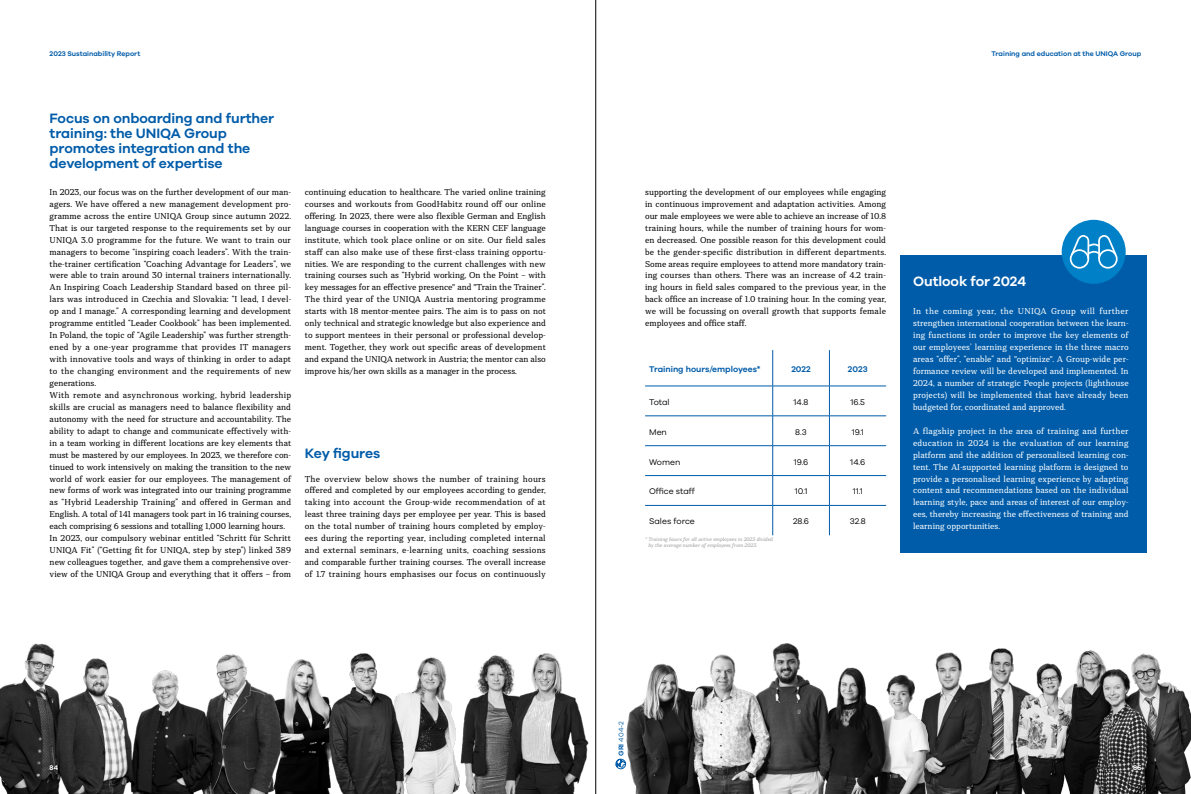
<style>
.page{position:relative;width:1191px;height:794px;background:#fff}
.page>*{position:absolute;margin:0;border:0;box-sizing:border-box;transform-origin:0 0}
.t1{font:600 14px/15px "UNIQA Galano";letter-spacing:-.005em;color:#005ca9}
.t2{font:600 14px "UNIQA Galano";letter-spacing:-.005em;color:#fff}
.t3{font:8.5px/11.9px "Rolleston Text";color:#000;text-align:justify}
.t4{font:8.5px/11.9px "Rolleston Text";letter-spacing:-.005em;color:#fff;text-align:justify}
.t5{font:8.5px "UNIQA Galano";color:#000}
.t6{font:600 8.5px "UNIQA Galano";color:#005ca9}
.t7{font:600 7px "UNIQA Galano";color:#005ca9}
.t8{font:7px "UNIQA Galano";color:#005ca9}
.t9{font:600 7px "UNIQA Galano";color:#fff}
.t10{font:italic 5px/6px "Rolleston Text";letter-spacing:-.005em;color:#9a9a9a}
.s1{font-weight:600}
</style>
<div class="page">
<img style="left:1043px;top:650px;width:148px;height:144px">
<img style="left:459px;top:655px;width:36px;height:139px">
<div style="left:900px;top:255px;width:246px;height:298px;background:#005ca9"></div>
<div style="left:1061px;top:220px;width:64px;height:64px;background:#0081c7;border-radius:50%"></div>
<div style="left:1069px;top:249px;width:20px;height:20px;border:2px solid #fff;border-radius:50%"></div>
<div style="left:1098px;top:249px;width:19px;height:20px;border:2px solid #fff;border-radius:50%"></div>
<svg style="left:1069px;top:235px;width:48px;height:25px"></svg>
<hr style="left:772px;top:350px;width:1px;height:36px;background:#005ca9">
<hr style="left:829px;top:350px;width:1px;height:36px;background:#005ca9">
<hr style="left:645px;top:386px;width:127px;height:1px;background:#005ca9">
<hr style="left:772px;top:386px;width:57px;height:1px;background:#005ca9">
<hr style="left:829px;top:386px;width:57px;height:1px;background:#005ca9">
<hr style="left:645px;top:415px;width:127px;height:1px;background:#005ca9">
<hr style="left:772px;top:415px;width:57px;height:1px;background:#005ca9">
<hr style="left:829px;top:415px;width:57px;height:1px;background:#005ca9">
<hr style="left:645px;top:445px;width:127px;height:1px;background:#005ca9">
<hr style="left:772px;top:445px;width:57px;height:1px;background:#005ca9">
<hr style="left:829px;top:445px;width:57px;height:1px;background:#005ca9">
<hr style="left:645px;top:475px;width:127px;height:1px;background:#005ca9">
<hr style="left:772px;top:475px;width:57px;height:1px;background:#005ca9">
<svg style="left:772px;top:386px;width:1px;height:119px"></svg>
<hr style="left:829px;top:475px;width:57px;height:1px;background:#005ca9">
<svg style="left:829px;top:386px;width:1px;height:119px"></svg>
<hr style="left:645px;top:505px;width:127px;height:1px;background:#005ca9">
<hr style="left:772px;top:505px;width:57px;height:1px;background:#005ca9">
<hr style="left:772px;top:505px;width:1px;height:30px;background:#005ca9">
<hr style="left:829px;top:505px;width:57px;height:1px;background:#005ca9">
<hr style="left:829px;top:505px;width:1px;height:30px;background:#005ca9">
<img style="left:0;top:643px;width:286px;height:151px">
<img style="left:286px;top:653px;width:171px;height:141px">
<img style="left:943px;top:648px;width:100px;height:146px">
<img style="left:495px;top:601px;width:102px;height:193px">
<img style="left:626px;top:643px;width:317px;height:151px">
<hr style="left:595px;top:0;width:1px;height:794px;background:#000">
<svg style="left:615px;top:758px;width:11px;height:12px"></svg>
<p class="t7" style="left:50px;top:50px;width:92px">2023 Sustainability Report</p>
<p class="t7" style="left:991px;top:50px;width:151px">Training and education at the UNIQA Group</p>
<h1 class="t1" style="left:50px;top:110px;width:226px">Focus on onboarding and further training: the UNIQA Group promotes integration and the development of expertise</h1>
<p class="t3" style="left:50px;top:186px;width:243px;text-align:left">In 2023, our focus was on the further development of our man&shy;agers. We have offered a new management development pro&shy;gramme across the entire UNIQA Group since autumn 2022.<br>That is our targeted response to the requirements set by our UNIQA 3.0 programme for the future. We want to train our managers to become “inspiring coach leaders”. With the train&shy;the-trainer certification “Coaching Advantage for Leaders”, we were able to train around 30 internal trainers internationally.<br>An Inspiring Coach Leadership Standard based on three pil&shy;lars was introduced in Czechia and Slovakia: “I lead, I devel&shy;op and I manage.” A corresponding learning and development programme entitled “Leader Cookbook” has been implemented.<br>In Poland, the topic of “Agile Leadership” was further strength&shy;ened by a one-year programme that provides IT managers with innovative tools and ways of thinking in order to adapt to the changing environment and the requirements of new generations.<br>With remote and asynchronous working, hybrid leadership skills are crucial as managers need to balance flexibility and autonomy with the need for structure and accountability. The ability to adapt to change and communicate effectively with&shy;in a team working in different locations are key elements that must be mastered by our employees. In 2023, we therefore con&shy;tinued to work intensively on making the transition to the new world of work easier for our employees. The management of new forms of work was integrated into our training programme as “Hybrid Leadership Training” and offered in German and English. A total of 141 managers took part in 16 training courses, each comprising 6 sessions and totalling 1,000 learning hours.<br>In 2023, our compulsory webinar entitled “Schritt für Schritt UNIQA Fit” (“Getting fit for UNIQA, step by step”) linked 389 new colleagues together, and gave them a comprehensive over&shy;view of the UNIQA Group and everything that it offers – from</p>
<p class="t3" style="left:305px;top:186px;width:243px">continuing education to healthcare. The varied online training courses and workouts from GoodHabitz round off our online offering. In 2023, there were also flexible German and English language courses in cooperation with the KERN CEF language institute, which took place online or on site. Our field sales staff can also make use of these first-class training opportu&shy;nities. We are responding to the current challenges with new training courses such as “Hybrid working, On the Point – with key messages for an effective presence" and "Train the Trainer”.<br>The third year of the UNIQA Austria mentoring programme starts with 18 mentor-mentee pairs. The aim is to pass on not only technical and strategic knowledge but also experience and to support mentees in their personal or professional develop&shy;ment. Together, they work out specific areas of development and expand the UNIQA network in Austria; the mentor can also improve his/her own skills as a manager in the process.</p>
<h1 class="t1" style="left:305px;top:445px;width:77px">Key figures</h1>
<p class="t3" style="left:305px;top:472px;width:243px">The overview below shows the number of training hours offered and completed by our employees according to gender, taking into account the Group-wide recommendation of at least three training days per employee per year. This is based on the total number of training hours completed by employ&shy;ees during the reporting year, including completed internal and external seminars, e-learning units, coaching sessions and comparable further training courses. The overall increase of 1.7 training hours emphasises our focus on continuously</p>
<p class="t3" style="left:645px;top:186px;width:243px">supporting the development of our employees while engaging in continuous improvement and adaptation activities. Among our male employees we were able to achieve an increase of 10.8 training hours, while the number of training hours for wom&shy;en decreased. One possible reason for this development could be the gender-specific distribution in different departments.<br>Some areas require employees to attend more mandatory train&shy;ing courses than others. There was an increase of 4.2 train&shy;ing hours in field sales compared to the previous year, in the back office an increase of 1.0 training hour. In the coming year, we will be focussing on overall growth that supports female employees and office staff.</p>
<p class="t6" style="left:649px;top:364px;width:113px">Training hours/employees*</p>
<p class="t6" style="left:791px;top:364px;width:21px">2022</p>
<p class="t6" style="left:848px;top:364px;width:21px">2023</p>
<p class="t5" style="left:649px;top:397px;width:22px">Total</p>
<p class="t5" style="left:793px;top:397px;width:16px">14.8</p>
<p class="t5" style="left:850px;top:397px;width:16px">16.5</p>
<p class="t5" style="left:649px;top:427px;width:19px">Men</p>
<p class="t5" style="left:795px;top:427px;width:13px">8.3</p>
<p class="t5" style="left:851px;top:427px;width:14px">19.1</p>
<p class="t5" style="left:649px;top:456px;width:33px">Women</p>
<p class="t5" style="left:793px;top:456px;width:16px">19.6</p>
<p class="t5" style="left:850px;top:456px;width:16px">14.6</p>
<p class="t5" style="left:649px;top:486px;width:47px">Office staff</p>
<p class="t5" style="left:794px;top:486px;width:14px">10.1</p>
<p class="t5" style="left:852px;top:486px;width:12px">11.1</p>
<p class="t5" style="left:649px;top:516px;width:47px">Sales force</p>
<p class="t5" style="left:793px;top:516px;width:17px">28.6</p>
<p class="t5" style="left:849px;top:516px;width:18px">32.8</p>
<p class="t10" style="left:648px;top:536px;width:126px;text-indent:-3px">* Training hours for all active employees in 2023 divided by the average number of employees from 2023.</p>
<h1 class="t2" style="left:913px;top:273px;width:114px">Outlook for 2024</h1>
<p class="t4" style="left:913px;top:305px;width:217px">In the coming year, the UNIQA Group will further strengthen international cooperation between the learn&shy;ing functions in order to improve the key elements of our employees’ learning experience in the three macro areas “offer”, “enable” and "optimize". A Group-wide per&shy;formance review will be developed and implemented. In 2024, a number of strategic People projects (lighthouse projects) will be implemented that have already been budgeted for, coordinated and approved.</p>
<p class="t4" style="left:913px;top:425px;width:217px">A flagship project in the area of training and further education in 2024 is the evaluation of our learning platform and the addition of personalised learning con&shy;tent. The AI-supported learning platform is designed to provide a personalised learning experience by adapting content and recommendations based on the individual learning style, pace and areas of interest of our employ&shy;ees, thereby increasing the effectiveness of training and learning opportunities.</p>
<p class="t8" style="left:617px;top:756px;width:36px;rotate:-90deg"><span class="s1">GRI</span> 404-2</p>
<p class="t9" style="left:50px;top:763px;width:10px">84</p>
<p class="t9" style="left:1133px;top:763px;width:10px">85</p>
</div>
